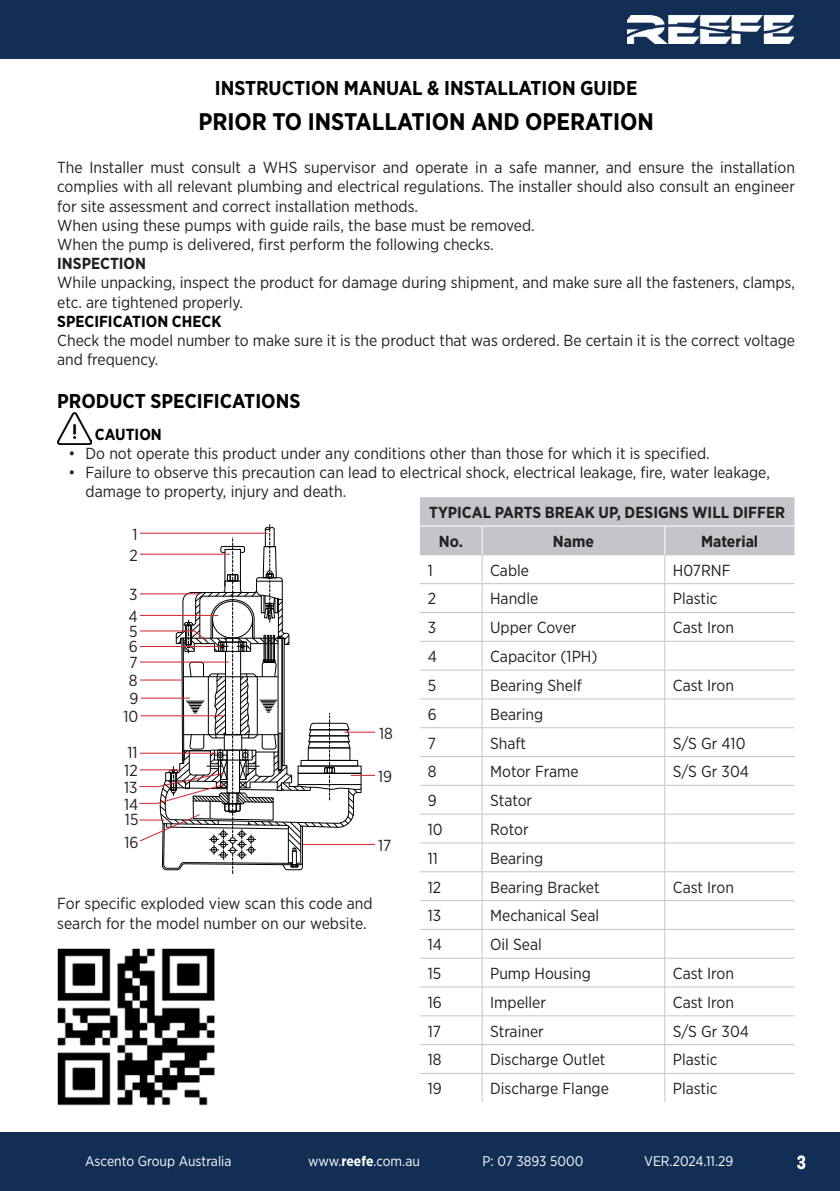
<style>
.page{position:relative;width:840px;height:1191px;background:#fff}
.page>*{position:absolute;margin:0;border:0;box-sizing:border-box;transform-origin:0 0}
.Span{font:700 24px "Gotham Narrow";color:#000}
.Span-2{font:700 20px "Gotham Narrow";color:#000}
.t1{font:700 20px "Config Condensed";color:#fff}
.Body{font:16px/19.2px "Gotham Narrow";color:#231f20}
.Span-3{font:16px/19.2px "Gotham Narrow";color:#231f20}
.Body-2{font:700 16px "Gotham Narrow";color:#231f20}
.Span-4{font:700 16px "Gotham Narrow";color:#000}
.t2{font:14px "Gotham Narrow";color:#fff}
.s1{font-weight:700}
</style>
<div class="page">
<div style="left:0;top:0;width:839px;height:59px;background:#122e54"></div>
<img style="left:627px;top:15px;width:165px;height:29px">
<div style="left:0;top:1132px;width:839px;height:59px;background:#122e54"></div>
<img style="left:57px;top:413px;width:34px;height:31px">
<svg style="left:420px;top:497px;width:374px;height:605px"></svg>
<img style="left:57px;top:948px;width:158px;height:158px">
<svg style="left:139px;top:524px;width:236px;height:349px"></svg>
<p class="Span-2" style="left:215px;top:75px;width:424px">INSTRUCTION MANUAL &amp; INSTALLATION GUIDE</p>
<p class="Span" style="left:198px;top:106px;width:457px">PRIOR TO INSTALLATION AND OPERATION</p>
<p class="Body" style="left:57px;top:157px;width:739px;text-align:justify">The Installer must consult a WHS supervisor and operate in a safe manner, and ensure the installation complies with all relevant plumbing and electrical regulations. The installer should also consult an engineer for site assessment and correct installation methods.</p>
<p class="Body" style="left:57px;top:215px;width:479px">When using these pumps with guide rails, the base must be removed.</p>
<p class="Body" style="left:57px;top:234px;width:438px">When the pump is delivered, first perform the following checks.</p>
<p class="Body-2" style="left:57px;top:253px;width:90px">INSPECTION</p>
<p class="Body" style="left:57px;top:273px;width:739px">While unpacking, inspect the product for damage during shipment, and make sure all the fasteners, clamps, etc. are tightened properly.</p>
<p class="Span-4" style="left:57px;top:311px;width:166px">SPECIFICATION CHECK</p>
<p class="Span-3" style="left:57px;top:330px;width:739px">Check the model number to make sure it is the product that was ordered. Be certain it is the correct voltage and frequency.</p>
<p class="Span-2" style="left:57px;top:388px;width:244px">PRODUCT SPECIFICATIONS</p>
<p class="Span-4" style="left:95px;top:424px;width:68px">CAUTION</p>
<p class="Body" style="left:69px;top:443px;width:642px">• Do not operate this product under any conditions other than those for which it is specified.</p>
<p class="Body" style="left:86px;top:462px;width:685px;text-indent:-17px">• Failure to observe this precaution can lead to electrical shock, electrical leakage, fire, water leakage, damage to property, injury and death.</p>
<p class="Body-2" style="left:429px;top:502px;width:357px">TYPICAL PARTS BREAK UP, DESIGNS WILL DIFFER</p>
<p class="Body-2" style="left:438px;top:531px;width:26px">No.</p>
<p class="Body-2" style="left:552px;top:531px;width:43px">Name</p>
<p class="Body-2" style="left:700px;top:531px;width:59px">Material</p>
<p class="Body" style="left:427px;top:560px;width:7px">1</p>
<p class="Body" style="left:490px;top:560px;width:40px">Cable</p>
<p class="Body" style="left:672px;top:560px;width:59px">H07RNF</p>
<p class="Body" style="left:427px;top:589px;width:10px">2</p>
<p class="Body" style="left:490px;top:589px;width:50px">Handle</p>
<p class="Body" style="left:672px;top:589px;width:46px">Plastic</p>
<p class="Body" style="left:427px;top:618px;width:10px">3</p>
<p class="Body" style="left:490px;top:618px;width:88px">Upper Cover</p>
<p class="Body" style="left:672px;top:618px;width:63px">Cast Iron</p>
<p class="Body" style="left:427px;top:646px;width:11px">4</p>
<p class="Body" style="left:490px;top:646px;width:109px">Capacitor (1PH)</p>
<p class="Body" style="left:427px;top:675px;width:10px">5</p>
<p class="Body" style="left:490px;top:675px;width:93px">Bearing Shelf</p>
<p class="Body" style="left:672px;top:675px;width:63px">Cast Iron</p>
<p class="Body" style="left:427px;top:704px;width:10px">6</p>
<p class="Body" style="left:490px;top:704px;width:55px">Bearing</p>
<p class="Body" style="left:427px;top:733px;width:10px">7</p>
<p class="Body" style="left:490px;top:733px;width:38px">Shaft</p>
<p class="Body" style="left:672px;top:733px;width:74px">S/S Gr 410</p>
<p class="Body" style="left:427px;top:762px;width:10px">8</p>
<p class="Body" style="left:490px;top:762px;width:90px">Motor Frame</p>
<p class="Body" style="left:672px;top:762px;width:78px">S/S Gr 304</p>
<p class="Body" style="left:427px;top:790px;width:10px">9</p>
<p class="Body" style="left:490px;top:790px;width:44px">Stator</p>
<p class="Body" style="left:427px;top:819px;width:16px">10</p>
<p class="Body" style="left:490px;top:819px;width:40px">Rotor</p>
<p class="Body" style="left:427px;top:848px;width:12px">11</p>
<p class="Body" style="left:490px;top:848px;width:55px">Bearing</p>
<p class="Body" style="left:427px;top:877px;width:15px">12</p>
<p class="Body" style="left:490px;top:877px;width:111px">Bearing Bracket</p>
<p class="Body" style="left:672px;top:877px;width:63px">Cast Iron</p>
<p class="Body" style="left:427px;top:906px;width:15px">13</p>
<p class="Body" style="left:490px;top:906px;width:111px">Mechanical Seal</p>
<p class="Body" style="left:427px;top:934px;width:16px">14</p>
<p class="Body" style="left:490px;top:934px;width:53px">Oil Seal</p>
<p class="Body" style="left:427px;top:963px;width:15px">15</p>
<p class="Body" style="left:490px;top:963px;width:102px">Pump Housing</p>
<p class="Body" style="left:672px;top:963px;width:63px">Cast Iron</p>
<p class="Body" style="left:427px;top:992px;width:16px">16</p>
<p class="Body" style="left:490px;top:992px;width:57px">Impeller</p>
<p class="Body" style="left:672px;top:992px;width:63px">Cast Iron</p>
<p class="Body" style="left:427px;top:1021px;width:15px">17</p>
<p class="Body" style="left:490px;top:1021px;width:55px">Strainer</p>
<p class="Body" style="left:672px;top:1021px;width:78px">S/S Gr 304</p>
<p class="Body" style="left:427px;top:1050px;width:15px">18</p>
<p class="Body" style="left:490px;top:1050px;width:117px">Discharge Outlet</p>
<p class="Body" style="left:672px;top:1050px;width:46px">Plastic</p>
<p class="Body" style="left:427px;top:1078px;width:16px">19</p>
<p class="Body" style="left:490px;top:1078px;width:120px">Discharge Flange</p>
<p class="Body" style="left:672px;top:1078px;width:46px">Plastic</p>
<p class="Body" style="left:132px;top:524px;width:7px">1</p>
<p class="Body" style="left:129px;top:545px;width:10px">2</p>
<p class="Body" style="left:129px;top:584px;width:10px">3</p>
<p class="Body" style="left:128px;top:607px;width:11px">4</p>
<p class="Body" style="left:129px;top:621px;width:10px">5</p>
<p class="Body" style="left:129px;top:636px;width:10px">6</p>
<p class="Body" style="left:129px;top:653px;width:10px">7</p>
<p class="Body" style="left:129px;top:671px;width:10px">8</p>
<p class="Body" style="left:129px;top:689px;width:10px">9</p>
<p class="Body" style="left:123px;top:707px;width:16px">10</p>
<p class="Body" style="left:127px;top:742px;width:12px">11</p>
<p class="Body" style="left:124px;top:760px;width:15px">12</p>
<p class="Body" style="left:379px;top:723px;width:15px">18</p>
<p class="Body" style="left:378px;top:766px;width:16px">19</p>
<p class="Body" style="left:124px;top:777px;width:15px">13</p>
<p class="Body" style="left:124px;top:794px;width:16px">14</p>
<p class="Body" style="left:125px;top:809px;width:15px">15</p>
<p class="Body" style="left:124px;top:832px;width:16px">16</p>
<p class="Body" style="left:378px;top:835px;width:15px">17</p>
<p class="Body" style="left:57px;top:894px;width:317px">For specific exploded view scan this code and search for the model number on our website.</p>
<p class="t2" style="left:85px;top:1152px;width:148px">Ascento Group Australia</p>
<p class="t2" style="left:308px;top:1152px;width:113px">www.<span class="s1">reefe</span>.com.au</p>
<p class="t2" style="left:482px;top:1152px;width:102px">P: 07 3893 5000</p>
<p class="t2" style="left:643px;top:1152px;width:91px">VER.2024.11.29</p>
<p class="t1" style="left:796px;top:1150px;width:11px">3</p>
</div>
